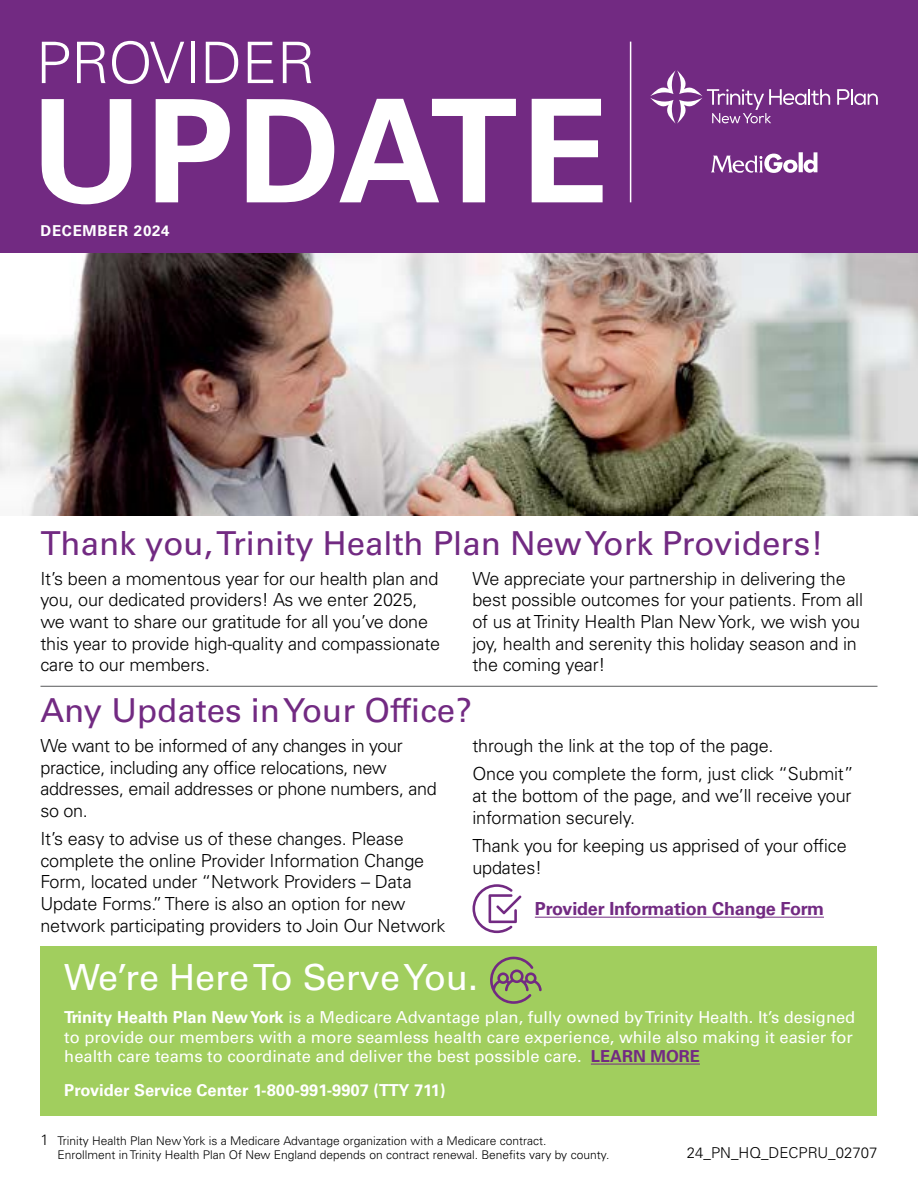
<style>
.page{position:relative;width:918px;height:1188px;background:#fff}
.page>*{position:absolute;margin:0;border:0;box-sizing:border-box;transform-origin:0 0}
.t1{font:700 143.25px "Univers LT Std";letter-spacing:.025em;color:#fff}
.t2{font:300 57.3px "Univers LT Std";color:#fff}
.t3{font:36px "Univers LT Std";color:#fff}
.t4{font:33px "Univers LT Std";color:#722a82}
.t5{font:300 18px/21.6px "Univers LT Std";letter-spacing:-.01em;color:#000}
.t6{font:700 18px "Univers LT Std";letter-spacing:-.01em;color:#722a82}
.t7{font:16.5px/19.8px "Univers LT Std";color:#fff}
.t8{font:700 16.5px "Univers LT Std";color:#fff}
.t9{font:300 15px "Univers LT Std";color:#000}
.t10{font:700 15px "Univers LT Std";letter-spacing:.05em;color:#fff}
.t11{font:300 12px/14.4px "Univers LT Std";color:#000}
.s1{font-weight:700}
.s2{font-weight:700;color:#722a82}
.s3{font-size:15px}
</style>
<div class="page">
<img style="left:0;top:253px;width:918px;height:262px">
<hr style="left:40px;top:686px;width:838px;height:1px;background:#58595b">
<hr style="left:535px;top:917px;width:289px;height:1px;background:#722a82">
<svg style="left:473px;top:884px;width:48px;height:49px"></svg>
<div style="left:0;top:0;width:918px;height:253px;background:#722a82"></div>
<hr style="left:630px;top:42px;width:1px;height:160px;background:#fff">
<svg style="left:711px;top:152px;width:106px;height:21px"></svg>
<svg style="left:837px;top:89px;width:41px;height:16px"></svg>
<svg style="left:650px;top:70px;width:180px;height:54px"></svg>
<div style="left:40px;top:946px;width:838px;height:169px;background:#a1ce5e"></div>
<hr style="left:591px;top:1064px;width:109px;height:1px;background:#722a82">
<svg style="left:490px;top:956px;width:52px;height:48px"></svg>
<h2 class="t2" style="left:36px;top:28px;width:281px">PROVIDER</h2>
<h1 class="t1" style="left:31px;top:68px;width:579px">UPDATE</h1>
<p class="t10" style="left:40px;top:222px;width:131px">DECEMBER 2024</p>
<h3 class="t4" style="left:40px;top:523px;width:784px">Thank you, Trinity Health Plan New York Providers!</h3>
<p class="t5" style="left:40px;top:568px;width:401px">It’s been a momentous year for our health plan and you, our dedicated providers! As we enter 2025, we want to share our gratitude for all you’ve done this year to provide high-quality and compassionate care to our members.</p>
<h3 class="t4" style="left:40px;top:690px;width:433px">Any Updates in Your Office?</h3>
<p class="t5" style="left:40px;top:735px;width:398px">We want to be informed of any changes in your practice, including any office relocations, new addresses, email addresses or phone numbers, and so on.</p>
<p class="t5" style="left:40px;top:828px;width:407px">It’s easy to advise us of these changes. Please complete the online Provider Information Change Form, located under “Network Providers – Data Update Forms.” There is also an option for new network participating providers to Join Our Network</p>
<p class="t5" style="left:472px;top:568px;width:392px">We appreciate your partnership in delivering the best possible outcomes for your patients. From all of us at Trinity Health Plan New York, we wish you joy, health and serenity this holiday season and in the coming year!</p>
<p class="t5" style="left:472px;top:731px;width:383px;line-height:28.3px">through the link at the top of the page.<br>Once you complete the form, just click “Submit”</p>
<p class="t5" style="left:472px;top:785px;width:381px">at the bottom of the page, and we’ll receive your information securely.</p>
<p class="t5" style="left:472px;top:835px;width:376px">Thank you for keeping us apprised of your office updates!</p>
<p class="t6" style="left:535px;top:898px;width:291px">Provider Information Change Form</p>
<h3 class="t3" style="left:64px;top:955px;width:415px">We’re Here To Serve You.</h3>
<p class="t7" style="left:64px;top:1007px;width:793px"><span class="s1">Trinity Health Plan New York</span> is a Medicare Advantage plan, fully owned by Trinity Health. It’s designed to provide our members with a more seamless health care experience, while also making it easier for health care teams to coordinate and deliver the best possible care. <span class="s2">LEARN MORE</span></p>
<p class="t8" style="left:64px;top:1080px;width:383px">Provider Service Center 1-800-991-9907 (TTY 711)</p>
<p class="t11" style="left:57px;top:1133px;width:553px;text-indent:-17px"><span class="s3">1</span> Trinity Health Plan New York is a Medicare Advantage organization with a Medicare contract.<br>Enrollment in Trinity Health Plan Of New England depends on contract renewal. Benefits vary by county.</p>
<p class="t9" style="left:687px;top:1143px;width:192px">24_PN_HQ_DECPRU_02707</p>
</div>
